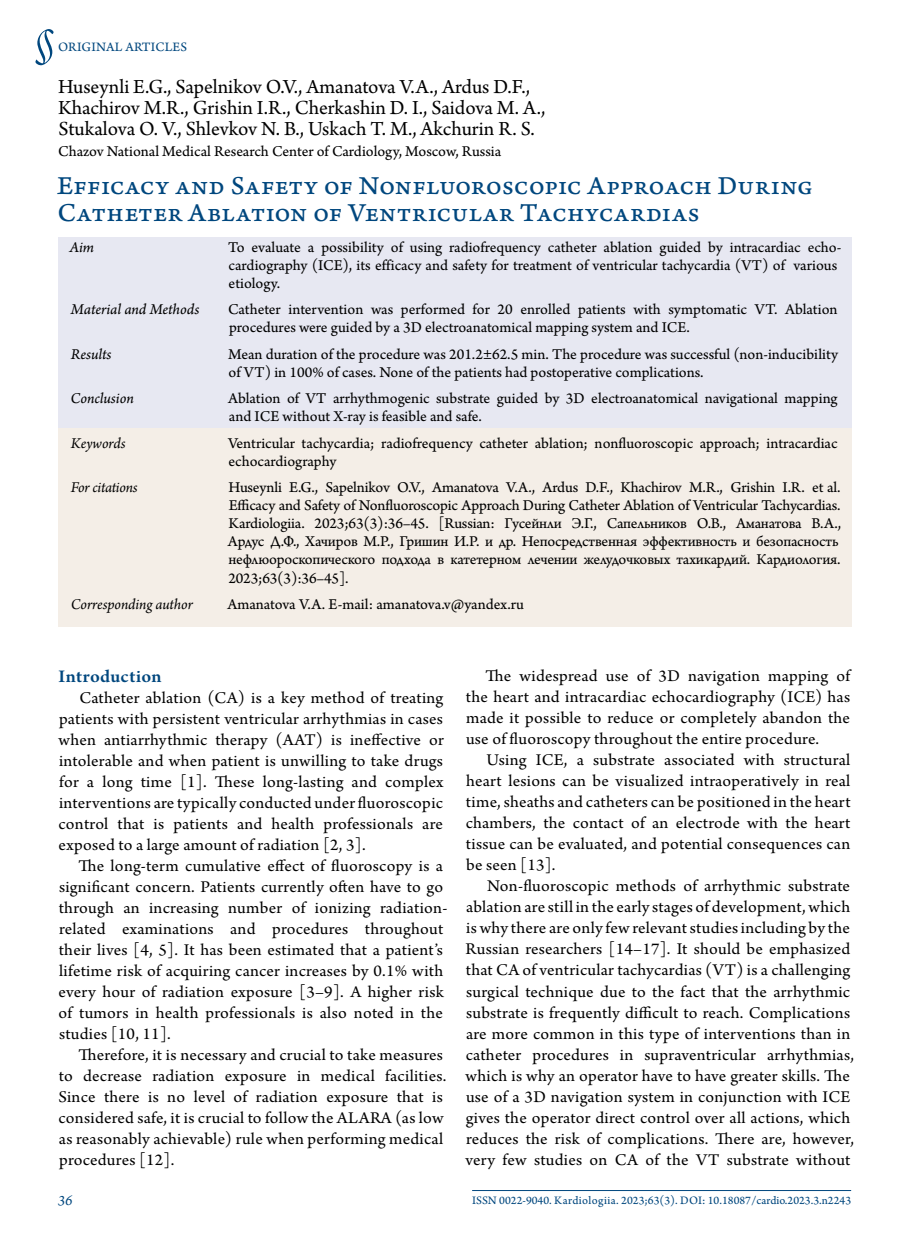
<style>
.page{position:relative;width:915px;height:1234px;background:#fff}
.page>*{position:absolute;margin:0;border:0;box-sizing:border-box;transform-origin:0 0}
.t1{font:54px "Arno Pro Light Italic Display";color:#00477e}
.t2{font:27px/27px "Arno Pro Caption";letter-spacing:.005em;color:#00477e}
.t3{font:21px/21px "Arno Pro";color:#000}
.t4{font:600 18.75px "Arno Pro";letter-spacing:.015em;color:#00477e}
.t5{font:17.25px/21px "Arno Pro";letter-spacing:.015em;color:#000;text-align:justify}
.t6{font:15.75px/18px "Arno Pro Sm Text";letter-spacing:-.005em;color:#000}
.t7{font:italic 15.75px "Arno Pro";letter-spacing:-.005em;color:#000}
.t8{font:15.75px "Arno Pro Italic Sm Text";letter-spacing:-.005em;color:#000}
.t9{font:15px "Arno Pro Italic Sm Text";color:#00477e}
.t10{font:13.5px "Arno Pro Sm Text";letter-spacing:.01em;color:#00477e}
.t11{font:12px "Arno Pro Sm Text";color:#00477e}
</style>
<div class="page">
<hr style="left:472px;top:1189px;width:378px;height:1px;background:#00477e">
<div style="left:58px;top:237px;width:792px;height:68px;background:#e7e8f2"></div>
<div style="left:58px;top:299px;width:792px;height:51px;background:#e7e8f2"></div>
<div style="left:58px;top:344px;width:792px;height:50px;background:#e7e8f2"></div>
<div style="left:58px;top:388px;width:792px;height:51px;background:#e7e8f2"></div>
<div style="left:58px;top:428px;width:792px;height:55px;background:#f4eee7"></div>
<div style="left:58px;top:477px;width:792px;height:123px;background:#f4eee7"></div>
<div style="left:58px;top:594px;width:792px;height:32px;background:#f4eee7"></div>
<h1 class="t1" style="left:35px;top:12px;width:22px">§</h1>
<p class="t10" style="left:58px;top:39px;width:130px">ORIGINAL ARTICLES</p>
<p class="t3" style="left:58px;top:77px;width:488px">Huseynli E.G., Sapelnikov O.V., Amanatova V.A., Ardus D.F.,<br>Khachirov M.R., Grishin I.R., Cherkashin D. I., Saidova M. A.,<br>Stukalova O. V., Shlevkov N. B., Uskach T. M., Akchurin R. S.</p>
<p class="t6" style="left:58px;top:143px;width:444px">Chazov National Medical Research Center of Cardiology, Moscow, Russia</p>
<h2 class="t2" style="left:57px;top:173px;width:757px">Efficacy and Safety of Nonfluoroscopic Approach During<br>Catheter Ablation of Ventricular Tachycardias</h2>
<p class="t8" style="left:69px;top:238px;width:26px">Aim</p>
<p class="t6" style="left:228px;top:239px;width:614px">To evaluate a possibility of using radiofrequency catheter ablation guided by intracardiac echo&shy;cardiography (ICE), its efficacy and safety for treatment of ventricular tachycardia (VT) of various etiology.</p>
<p class="t8" style="left:71px;top:300px;width:130px">Material and Methods</p>
<p class="t6" style="left:228px;top:301px;width:610px">Catheter intervention was performed for 20 enrolled patients with symptomatic VT. Ablation procedures were guided by a 3D electroanatomical mapping system and ICE.</p>
<p class="t8" style="left:71px;top:345px;width:42px">Results</p>
<p class="t6" style="left:228px;top:346px;width:611px">Mean duration of the procedure was 201.2±62.5 min. The procedure was successful (non-inducibility of VT) in 100% of cases. None of the patients had postoperative complications.</p>
<p class="t8" style="left:70px;top:389px;width:65px">Conclusion</p>
<p class="t6" style="left:228px;top:390px;width:610px">Ablation of VT arrhythmogenic substrate guided by 3D electroanatomical navigational mapping and ICE without X-ray is feasible and safe.</p>
<p class="t7" style="left:71px;top:434px;width:56px">Keywords</p>
<p class="t6" style="left:228px;top:435px;width:610px">Ventricular tachycardia; radiofrequency catheter ablation; nonfluoroscopic approach; intracardiac echocardiography</p>
<p class="t7" style="left:71px;top:478px;width:68px">For citations</p>
<p class="t6" style="left:228px;top:479px;width:614px">Huseynli E.G., Sapelnikov O.V., Amanatova V.A., Ardus D.F., Khachirov M.R., Grishin I.R. et al.<br>Efficacy and Safety of Nonfluoroscopic Approach During Catheter Ablation of Ventricular Tachycardias.<br>Kardiologiia. 2023;63(3):36–45. [Russian: Гусейнли Э.Г., Сапельников О.В., Аманатова В.А., Ардус Д.Ф., Хачиров М.Р., Гришин И.Р. и др. Непосредственная эффективность и безопасность нефлюороскопического подхода в катетерном лечении желудочковых тахикардий. Кардиология.<br>2023;63(3):36–45].</p>
<p class="t7" style="left:71px;top:595px;width:124px">Corresponding author</p>
<p class="t6" style="left:227px;top:596px;width:298px">Amanatova V.A. E-mail: amanatova.v@yandex.ru</p>
<p class="t4" style="left:58px;top:665px;width:105px">Introduction</p>
<p class="t5" style="left:59px;top:687px;width:387px;text-indent:21px">Catheter ablation (CA) is a key method of treating patients with persistent ventricular arrhythmias in cases when antiarrhythmic therapy (AAT) is ineffective or intolerable and when patient is unwilling to take drugs for a long time [1]. These long-lasting and complex interventions are typically conducted under fluoroscopic control that is patients and health professionals are exposed to a large amount of radiation [2, 3].</p>
<p class="t5" style="left:59px;top:855px;width:390px;text-align:left;text-indent:20px">The long-term cumulative effect of fluoroscopy is a significant concern. Patients currently often have to go through an increasing number of ionizing radiation&shy;related examinations and procedures throughout their lives [4, 5]. It has been estimated that a patient’s lifetime risk of acquiring cancer increases by 0.1% with every hour of radiation exposure [3–9]. A higher risk of tumors in health professionals is also noted in the studies [10, 11].</p>
<p class="t5" style="left:58px;top:1044px;width:389px;text-align:left;text-indent:20px">Therefore, it is necessary and crucial to take measures to decrease radiation exposure in medical facilities.<br>Since there is no level of radiation exposure that is considered safe, it is crucial to follow the ALARA (as low as reasonably achievable) rule when performing medical procedures [12].</p>
<p class="t5" style="left:466px;top:666px;width:385px;text-indent:20px">The widespread use of 3D navigation mapping of the heart and intracardiac echocardiography (ICE) has made it possible to reduce or completely abandon the use of fluoroscopy throughout the entire procedure.</p>
<p class="t5" style="left:465px;top:750px;width:386px;text-indent:21px">Using ICE, a substrate associated with structural heart lesions can be visualized intraoperatively in real time, sheaths and catheters can be positioned in the heart chambers, the contact of an electrode with the heart tissue can be evaluated, and potential consequences can be seen [13].</p>
<p class="t5" style="left:465px;top:876px;width:390px;text-align:left;text-indent:22px">Non-fluoroscopic methods of arrhythmic substrate ablation are still in the early stages of development, which is why there are only few relevant studies including by the Russian researchers [14–17]. It should be emphasized that CA of ventricular tachycardias (VT) is a challenging surgical technique due to the fact that the arrhythmic substrate is frequently difficult to reach. Complications are more common in this type of interventions than in catheter procedures in supraventricular arrhythmias, which is why an operator have to have greater skills. The use of a 3D navigation system in conjunction with ICE gives the operator direct control over all actions, which reduces the risk of complications. There are, however, very few studies on CA of the VT substrate without</p>
<p class="t9" style="left:58px;top:1190px;width:16px">36</p>
<p class="t11" style="left:472px;top:1192px;width:380px">ISSN 0022-9040. Kardiologiia. 2023;63(3). DOI: 10.18087/cardio.2023.3.n2243</p>
</div>
